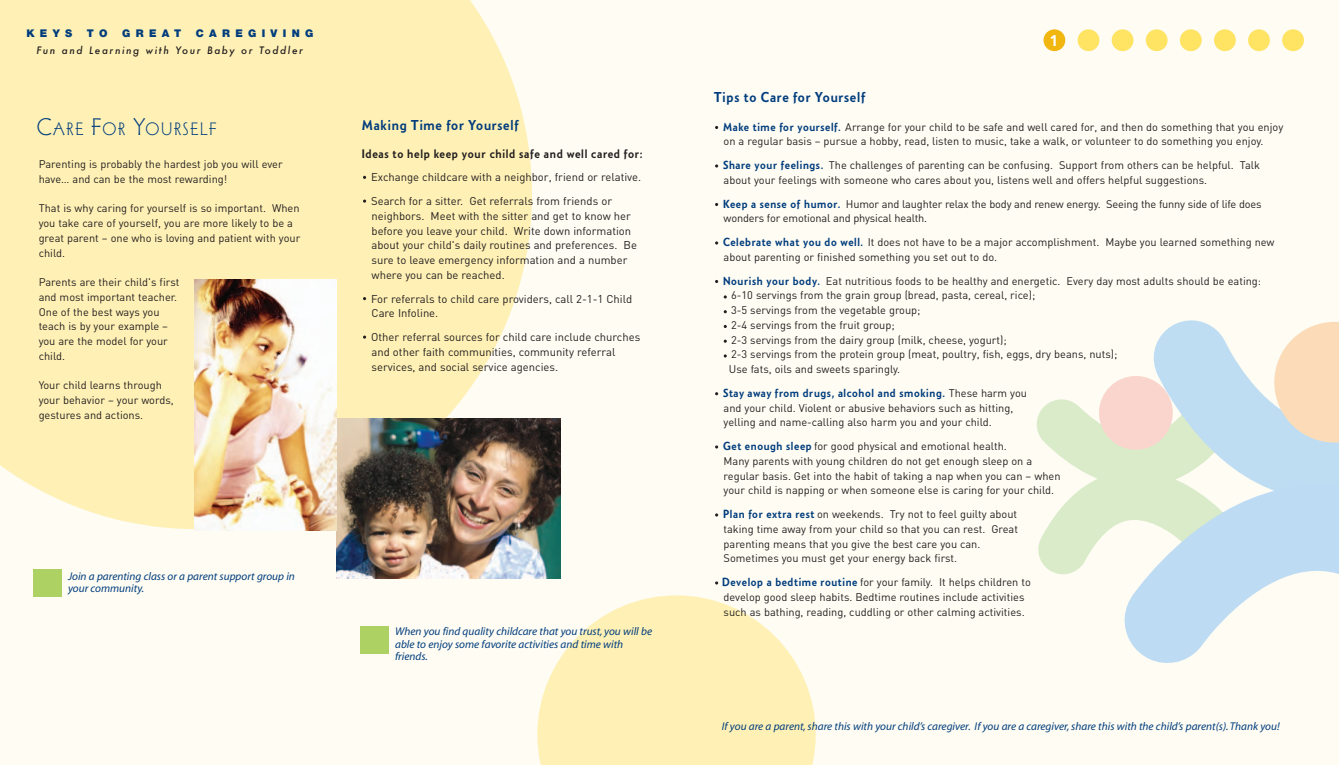
<style>
.page{position:relative;width:1339px;height:765px;background:#fefcf3}
.page>*{position:absolute;margin:0;border:0;box-sizing:border-box;transform-origin:0 0}
.t1{font:18.75px "Wade Sans Light Plain";letter-spacing:.095em;color:#013d7d}
.t2{font:700 15.5px "Frutiger";color:#fff}
.t3{font:500 13.75px "Richmond";letter-spacing:.06em;color:#013d7d}
.t4{font:500 11.88px "Richmond";letter-spacing:.06em;color:#231f20}
.t5{font:11.25px/14.8px "DIN";color:#231f20}
.t6{font:italic 11.25px/12.5px "Myriad";color:#013d7d}
.t7{font:500 11.25px "Richmond";letter-spacing:.06em;color:#013d7d}
.t8{font:11px/14.8px "DIN";color:#231f20}
.t9{font:900 10.62px "Helvetica Neue";letter-spacing:.5em;color:#013d7d}
.t10{font:italic 500 10px "Futura";letter-spacing:.155em;color:#231f20}
.s1{font-size:25px}
.s2{font-family:"Richmond";font-weight:500;font-size:11.25px;color:#013d7d}
.s3{font-family:"DIN";font-weight:400;font-size:11px;color:#231f20}
</style>
<div class="page">
<div style="left:0;top:0;width:532px;height:529px;background:#fff1b5"></div>
<div style="left:1077px;top:29px;width:22px;height:22px;background:#ffe362;border-radius:50%"></div>
<div style="left:1112px;top:29px;width:21px;height:22px;background:#ffe362;border-radius:50%"></div>
<div style="left:1146px;top:29px;width:21px;height:22px;background:#ffe362;border-radius:50%"></div>
<div style="left:1180px;top:29px;width:21px;height:22px;background:#ffe362;border-radius:50%"></div>
<div style="left:1214px;top:29px;width:22px;height:22px;background:#ffe362;border-radius:50%"></div>
<div style="left:1248px;top:29px;width:22px;height:22px;background:#ffe362;border-radius:50%"></div>
<div style="left:1282px;top:29px;width:22px;height:22px;background:#ffe362;border-radius:50%"></div>
<div style="left:1043px;top:29px;width:22px;height:22px;background:#f1b710;border-radius:50%"></div>
<svg style="left:537px;top:595px;width:279px;height:170px;fill:#fff1b5"></svg>
<div style="left:34px;top:569px;width:28px;height:27px;background:#add263"></div>
<div style="left:361px;top:626px;width:28px;height:27px;background:#add263"></div>
<img style="left:337px;top:419px;width:223px;height:159px">
<svg style="left:715px;top:581px;width:3px;height:4px"></svg>
<svg style="left:715px;top:513px;width:3px;height:4px"></svg>
<svg style="left:715px;top:445px;width:3px;height:4px"></svg>
<svg style="left:724px;top:354px;width:3px;height:4px"></svg>
<svg style="left:724px;top:295px;width:3px;height:4px"></svg>
<svg style="left:715px;top:241px;width:3px;height:4px"></svg>
<svg style="left:715px;top:164px;width:3px;height:4px"></svg>
<img style="left:195px;top:279px;width:141px;height:252px">
<svg style="left:1036px;top:383px;width:78px;height:56px"></svg>
<svg style="left:1116px;top:320px;width:158px;height:95px"></svg>
<svg style="left:1038px;top:439px;width:44px;height:136px"></svg>
<svg style="left:1082px;top:415px;width:257px;height:248px"></svg>
<svg style="left:1274px;top:322px;width:65px;height:121px;background:#f6dfc4"></svg>
<div style="left:1099px;top:376px;width:74px;height:74px;background:#fad5ce;border-radius:50%"></div>
<p class="t9" style="left:26px;top:29px;width:47px">KEYS</p>
<p class="t9" style="left:87px;top:29px;width:22px">T O</p>
<p class="t9" style="left:122px;top:29px;width:60px">GREAT</p>
<p class="t9" style="left:196px;top:29px;width:119px">CAREGIVING</p>
<p class="t10" style="left:36px;top:45px;width:268px">Fun and Learning with Your Baby or Toddler</p>
<h1 class="t1" style="left:37px;top:123px;width:181px"><span class="s1">C</span>ARE <span class="s1">F</span>OR <span class="s1">Y</span>OURSELF</h1>
<p class="t8" style="left:39px;top:156px;width:246px">Parenting is probably the hardest job you will ever have… and can be the most rewarding!</p>
<p class="t8" style="left:39px;top:201px;width:263px">That is why caring for yourself is so important. When you take care of yourself, you are more likely to be a great parent – one who is loving and patient with your child.</p>
<p class="t8" style="left:39px;top:274px;width:142px">Parents are their child's first and most important teacher.<br>One of the best ways you teach is by your example – you are the model for your child.</p>
<p class="t8" style="left:39px;top:378px;width:137px">Your child learns through your behavior – your words, gestures and actions.</p>
<p class="t3" style="left:362px;top:120px;width:158px">Making Time for Yourself</p>
<p class="t4" style="left:362px;top:149px;width:282px">Ideas to help keep your child safe and well cared for:</p>
<p class="t5" style="left:371px;top:165px;width:272px;line-height:23.8px">Exchange childcare with a neighbor, friend or relative.<br>Search for a sitter. Get referrals from friends or</p>
<p class="t5" style="left:371px;top:208px;width:267px">neighbors. Meet with the sitter and get to know her before you leave your child. Write down information about your child's daily routines and preferences. Be sure to leave emergency information and a number where you can be reached.</p>
<p class="t5" style="left:371px;top:291px;width:263px">For referrals to child care providers, call 2-1-1 Child<br>Care Infoline.</p>
<p class="t5" style="left:371px;top:329px;width:271px">Other referral sources for child care include churches and other faith communities, community referral services, and social service agencies.</p>
<p class="t6" style="left:68px;top:571px;width:228px">Join a parenting class or a parent support group in your community.</p>
<p class="t6" style="left:395px;top:626px;width:258px">When you find quality childcare that you trust, you will be able to enjoy some favorite activities and time with friends.</p>
<h2 class="t2" style="left:1049px;top:34px;width:10px">1</h2>
<p class="t3" style="left:714px;top:92px;width:153px">Tips to Care for Yourself</p>
<p class="t8" style="left:723px;top:119px;width:562px"><span class="s2">Make time for yourself.</span> Arrange for your child to be safe and well cared for, and then do something that you enjoy on a regular basis – pursue a hobby, read, listen to music, take a walk, or volunteer to do something you enjoy.</p>
<p class="t8" style="left:723px;top:157px;width:538px"><span class="s2">Share your feelings.</span> The challenges of parenting can be confusing. Support from others can be helpful. Talk about your feelings with someone who cares about you, listens well and offers helpful suggestions.</p>
<p class="t8" style="left:723px;top:196px;width:540px"><span class="s2">Keep a sense of humor.</span> Humor and laughter relax the body and renew energy. Seeing the funny side of life does wonders for emotional and physical health.</p>
<p class="t8" style="left:723px;top:234px;width:553px"><span class="s2">Celebrate what you do well.</span> It does not have to be a major accomplishment. Maybe you learned something new about parenting or finished something you set out to do.</p>
<p class="t8" style="left:729px;top:273px;width:534px;text-indent:-6px"><span class="s2">Nourish your body.</span> Eat nutritious foods to be healthy and energetic. Every day most adults should be eating:<br>6-10 servings from the grain group (bread, pasta, cereal, rice);<br>3-5 servings from the vegetable group;<br>2-4 servings from the fruit group;<br>2-3 servings from the dairy group (milk, cheese, yogurt);<br>2-3 servings from the protein group (meat, poultry, fish, eggs, dry beans, nuts);<br>Use fats, oils and sweets sparingly.</p>
<p class="t7" style="left:723px;top:389px;width:306px">Stay away from drugs, alcohol and smoking. <span class="s3">These harm you</span></p>
<p class="t8" style="left:723px;top:400px;width:291px">and your child. Violent or abusive behaviors such as hitting, yelling and name-calling also harm you and your child.</p>
<p class="t8" style="left:723px;top:438px;width:339px"><span class="s2">Get enough sleep</span> for good physical and emotional health.<br>Many parents with young children do not get enough sleep on a regular basis. Get into the habit of taking a nap when you can – when your child is napping or when someone else is caring for your child.</p>
<p class="t8" style="left:723px;top:506px;width:296px"><span class="s2">Plan for extra rest</span> on weekends. Try not to feel guilty about taking time away from your child so that you can rest. Great parenting means that you give the best care you can.<br>Sometimes you must get your energy back first.</p>
<p class="t8" style="left:722px;top:574px;width:310px"><span class="s2">Develop a bedtime routine</span> for your family. It helps children to develop good sleep habits. Bedtime routines include activities such as bathing, reading, cuddling or other calming activities.</p>
<p class="t6" style="left:722px;top:721px;width:559px">If you are a parent, share this with your child’s caregiver. If you are a caregiver, share this with the child’s parent(s).Thank you!</p>
</div>
